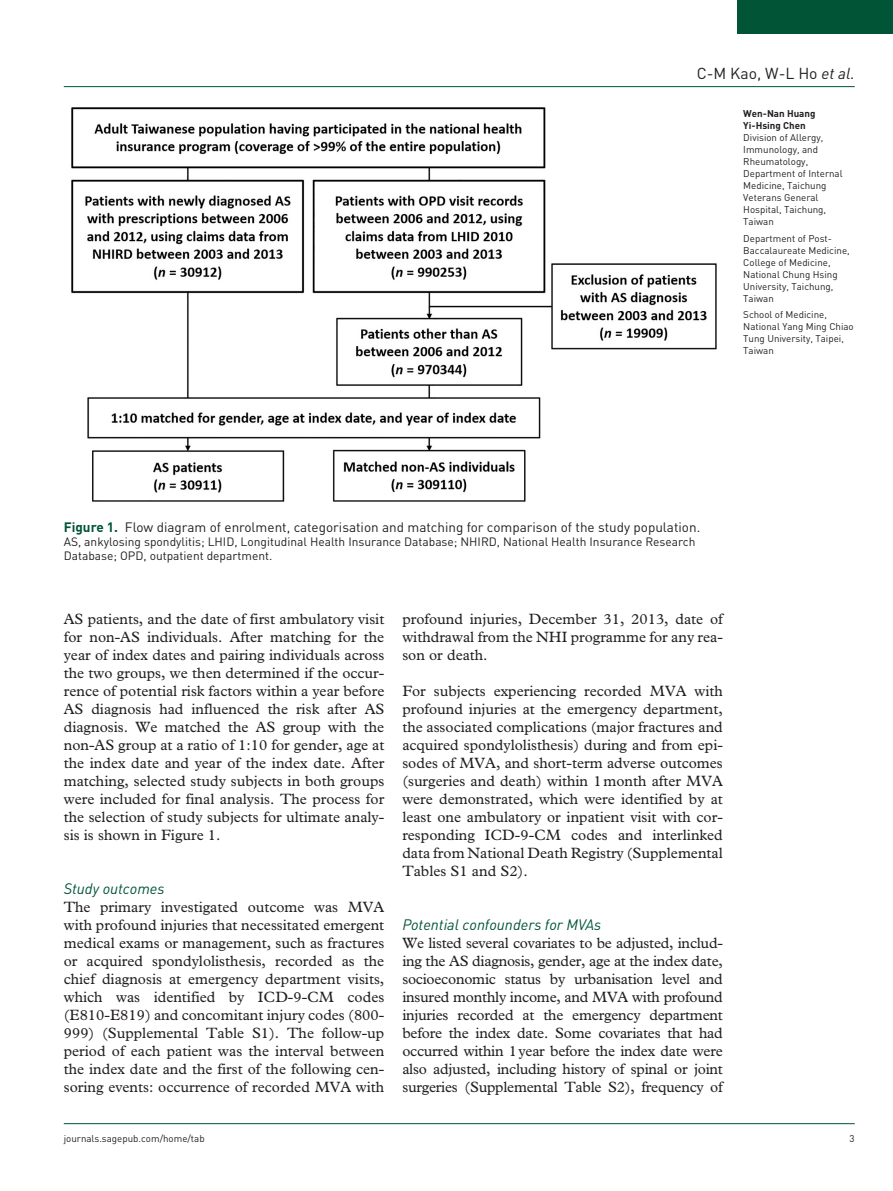
<style>
.page{position:relative;width:893px;height:1191px;background:#fff}
.page>*{position:absolute;margin:0;border:0;box-sizing:border-box;transform-origin:0 0}
.t1{font:15.75px "DIN";color:#231f20}
.t2{font:15px/18px "Plantin Std";color:#231f20;text-align:justify}
.t3{font:italic 15px "DIN";color:#015436}
.t4{font:13.5px "DIN";color:#231f20}
.t5{font:12px/14.2px "DIN";color:#231f20}
.t6{font:9.75px/12px "DIN";color:#231f20}
.t7{font:700 9.75px/12px "DIN";color:#231f20}
.s1{font-style:italic}
.s2{font-weight:700;color:#015436}
</style>
<div class="page">
<hr style="left:64px;top:86px;width:791px;height:1px;background:#015436">
<hr style="left:64px;top:1123px;width:791px;height:1px;background:#015436">
<div style="left:738px;top:0;width:155px;height:34px;background:#015436"></div>
<img style="left:71px;top:107px;width:646px;height:395px">
<p class="t1" style="left:697px;top:63px;width:159px">C-M Kao, W-L Ho <span class="s1">et al.</span></p>
<p class="t7" style="left:743px;top:107px;width:74px">Wen-Nan Huang<br>Yi-Hsing Chen</p>
<p class="t6" style="left:743px;top:131px;width:101px">Division of Allergy,<br>Immunology, and<br>Rheumatology,<br>Department of Internal<br>Medicine, Taichung<br>Veterans General<br>Hospital, Taichung,<br>Taiwan</p>
<p class="t6" style="left:743px;top:232px;width:108px">Department of Post-<br>Baccalaureate Medicine,<br>College of Medicine,<br>National Chung Hsing<br>University, Taichung,<br>Taiwan</p>
<p class="t6" style="left:743px;top:308px;width:112px">School of Medicine,<br>National Yang Ming Chiao<br>Tung University, Taipei,<br>Taiwan</p>
<p class="t4" style="left:64px;top:518px;width:638px"><span class="s2">Figure 1.</span> Flow diagram of enrolment, categorisation and matching for comparison of the study population.</p>
<p class="t5" style="left:64px;top:534px;width:633px">AS, ankylosing spondylitis; LHID, Longitudinal Health Insurance Database; NHIRD, National Health Insurance Research<br>Database; OPD, outpatient department.</p>
<p class="t2" style="left:64px;top:610px;width:322px">AS patients, and the date of first ambulatory visit for non-AS individuals. After matching for the year of index dates and pairing individuals across the two groups, we then determined if the occur&shy;rence of potential risk factors within a year before AS diagnosis had influenced the risk after AS diagnosis. We matched the AS group with the non-AS group at a ratio of 1:10 for gender, age at the index date and year of the index date. After matching, selected study subjects in both groups were included for final analysis. The process for the selection of study subjects for ultimate analy&shy;sis is shown in Figure 1.</p>
<p class="t3" style="left:64px;top:879px;width:102px">Study outcomes</p>
<p class="t2" style="left:64px;top:898px;width:322px">The primary investigated outcome was MVA with profound injuries that necessitated emergent medical exams or management, such as fractures or acquired spondylolisthesis, recorded as the chief diagnosis at emergency department visits, which was identified by ICD-9-CM codes (E810-E819) and concomitant injury codes (800- 999) (Supplemental Table S1). The follow-up period of each patient was the interval between the index date and the first of the following cen&shy;soring events: occurrence of recorded MVA with</p>
<p class="t2" style="left:402px;top:610px;width:322px">profound injuries, December 31, 2013, date of withdrawal from the NHI programme for any rea&shy;son or death.</p>
<p class="t2" style="left:402px;top:682px;width:322px">For subjects experiencing recorded MVA with profound injuries at the emergency department, the associated complications (major fractures and acquired spondylolisthesis) during and from epi&shy;sodes of MVA, and short-term adverse outcomes (surgeries and death) within 1month after MVA were demonstrated, which were identified by at least one ambulatory or inpatient visit with cor&shy;responding ICD-9-CM codes and interlinked data from National Death Registry (Supplemental Tables S1 and S2).</p>
<p class="t3" style="left:402px;top:915px;width:200px">Potential confounders for MVAs</p>
<p class="t2" style="left:402px;top:934px;width:322px">We listed several covariates to be adjusted, includ&shy;ing the AS diagnosis, gender, age at the index date, socioeconomic status by urbanisation level and insured monthly income, and MVA with profound injuries recorded at the emergency department before the index date. Some covariates that had occurred within 1year before the index date were also adjusted, including history of spinal or joint surgeries (Supplemental Table S2), frequency of</p>
<p class="t6" style="left:64px;top:1132px;width:142px">journals.sagepub.com/home/tab</p>
<p class="t6" style="left:850px;top:1132px;width:7px">3</p>
</div>
